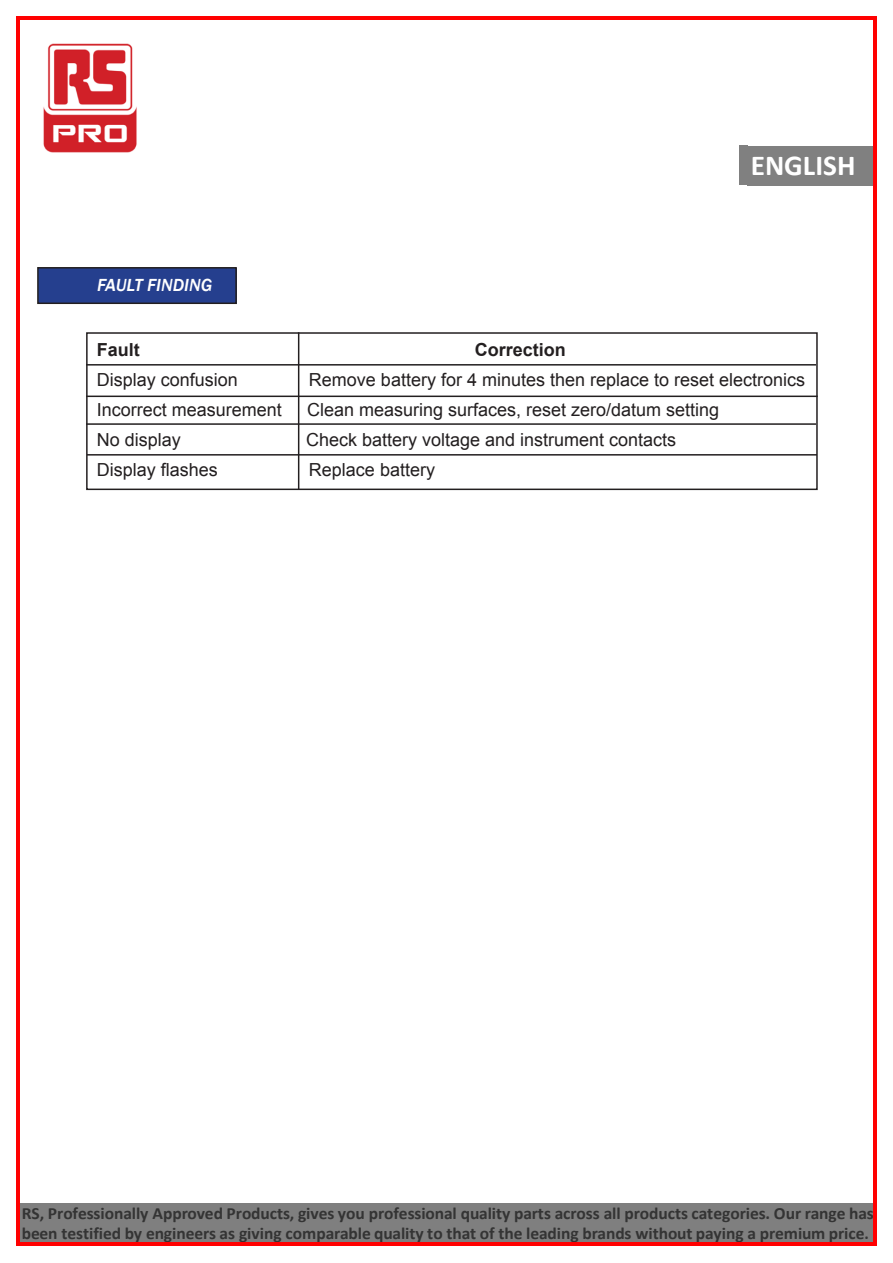
<style>
.page{position:relative;width:893px;height:1263px;background:#fff}
.page>*{position:absolute;margin:0;border:0;box-sizing:border-box;transform-origin:0 0}
.t1{font:700 28.95px "Calibri";color:#fff}
.t2{font:18px "Arial";color:#231f20}
.t3{font:700 18px "Arial";color:#231f20}
.t4{font:italic 500 18px "Franklin Gothic";color:#fff}
.t5{font:700 17.1px/20.9px "Calibri";letter-spacing:-.005em;color:#343434}
.s1{font-size:16.05px}
</style>
<div class="page">
<div style="left:38px;top:268px;width:198px;height:35px;background:#253f8e"></div>
<div style="left:37px;top:267px;width:200px;height:37px;border:2px solid #231f20"></div>
<div style="left:86px;top:332px;width:732px;height:158px;border:2px solid #231f20"></div>
<hr style="left:86px;top:364px;width:730px;height:2px;background:#231f20">
<hr style="left:86px;top:396px;width:732px;height:1px;background:#231f20">
<hr style="left:86px;top:423px;width:730px;height:2px;background:#231f20">
<hr style="left:87px;top:454px;width:730px;height:2px;background:#231f20">
<hr style="left:298px;top:332px;width:1px;height:157px;background:#231f20">
<div style="left:20px;top:1203px;width:857px;height:20px;background:#7f7f7f"></div>
<div style="left:20px;top:1223px;width:857px;height:20px;background:#7f7f7f"></div>
<div style="left:739px;top:146px;width:8px;height:39px;background:#808080"></div>
<div style="left:866px;top:146px;width:9px;height:39px;background:#808080"></div>
<div style="left:748px;top:146px;width:118px;height:39px;background:#808080"></div>
<img style="left:43px;top:43px;width:94px;height:110px">
<svg style="left:17px;top:16px;width:3px;height:4px"></svg>
<hr style="left:20px;top:16px;width:853px;height:4px;background:#f00">
<svg style="left:873px;top:16px;width:4px;height:4px"></svg>
<hr style="left:17px;top:20px;width:3px;height:1222px;background:#f00">
<hr style="left:873px;top:20px;width:4px;height:1222px;background:#f00">
<hr style="left:20px;top:1242px;width:853px;height:3px;background:#f00">
<svg style="left:873px;top:1242px;width:4px;height:3px"></svg>
<p class="t4" style="left:97px;top:274px;width:117px">FAULT FINDING</p>
<h1 class="t1" style="left:751px;top:153px;width:106px">ENGLISH</h1>
<p class="t3" style="left:97px;top:338px;width:45px">Fault</p>
<p class="t3" style="left:475px;top:338px;width:93px">Correction</p>
<p class="t2" style="left:97px;top:368px;width:143px">Display confusion</p>
<p class="t2" style="left:309px;top:368px;width:498px">Remove battery for 4 minutes then replace to reset electronics</p>
<p class="t2" style="left:97px;top:398px;width:187px">Incorrect measurement</p>
<p class="t2" style="left:307px;top:398px;width:414px">Clean measuring surfaces, reset zero/datum setting</p>
<p class="t2" style="left:97px;top:428px;width:86px">No display</p>
<p class="t2" style="left:306px;top:428px;width:372px">Check battery voltage and instrument contacts</p>
<p class="t2" style="left:97px;top:458px;width:123px">Display flashes</p>
<p class="t2" style="left:309px;top:458px;width:128px">Replace battery</p>
<p class="t5" style="left:22px;top:1204px;width:854px">RS, Professionally Approved Products, gives you professional quality parts across all products categories. Our range has been testified by engineers as giving comparable quality to that of the leading brands without paying a premium price<span class="s1">.</span></p>
</div>
